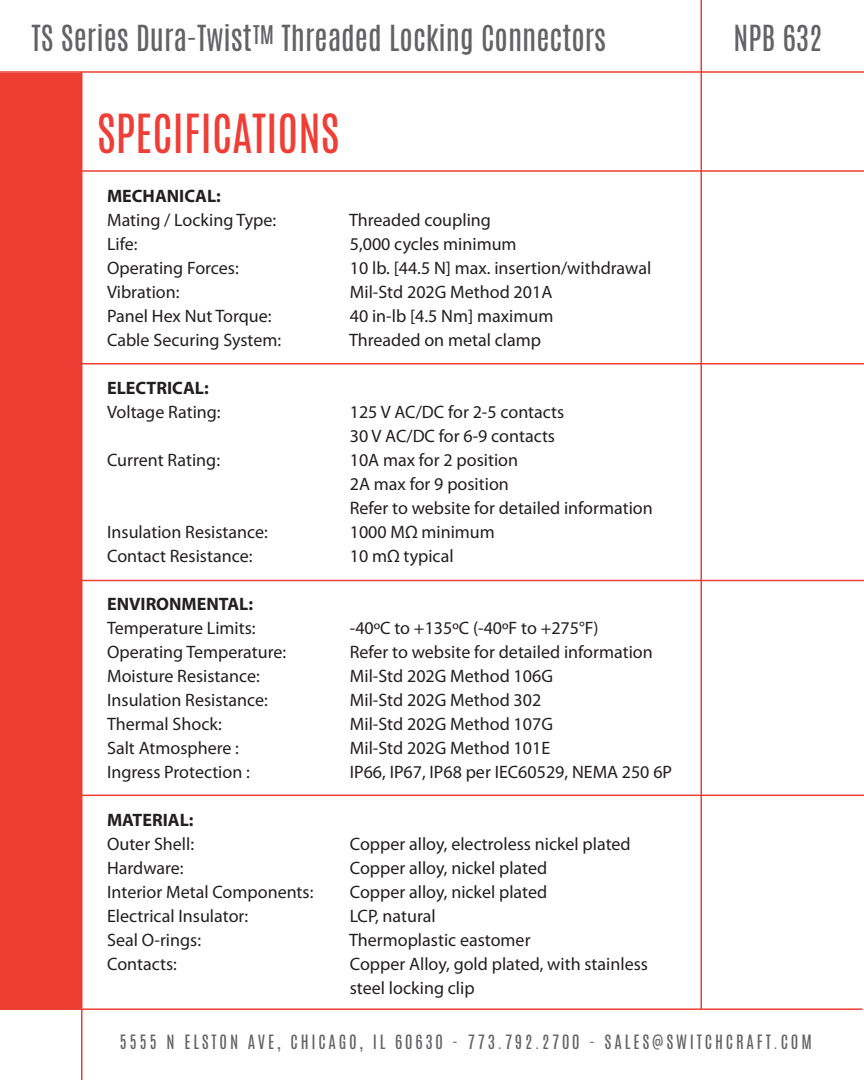
<style>
.page{position:relative;width:864px;height:1080px;background:#fff}
.page>*{position:absolute;margin:0;border:0;box-sizing:border-box;transform-origin:0 0}
.t1{font:45px "Antonio";color:#ee3e35}
.t2{font:30px "Antonio";color:#636366}
.t3{font:18px "Myriad Pro";color:#231f20}
.t4{font:700 18px "Myriad Pro";color:#231f20}
.t5{font:16.5px "Antonio";letter-spacing:.17em;color:#636366}
</style>
<div class="page">
<hr style="left:0;top:71px;width:864px;height:2px;background:#ee3e34">
<hr style="left:81px;top:72px;width:1px;height:936px;background:#ee3e34">
<hr style="left:81px;top:1008px;width:1px;height:72px;background:#ee3e34">
<hr style="left:0;top:1008px;width:863px;height:2px;background:#ee3e34">
<hr style="left:50px;top:170px;width:814px;height:2px;background:#ee3e34">
<hr style="left:52px;top:363px;width:812px;height:1px;background:#ee3e34">
<hr style="left:56px;top:580px;width:808px;height:1px;background:#ee3e34">
<div style="left:0;top:73px;width:81px;height:937px;background:#ee3e34"></div>
<hr style="left:700px;top:0;width:2px;height:1010px;background:#ee3e34">
<hr style="left:46px;top:795px;width:818px;height:1px;background:#ee3e34">
<p class="t2" style="left:32px;top:16px;width:576px">TS Series Dura-Twist™ Threaded Locking Connectors</p>
<p class="t2" style="left:734px;top:16px;width:90px">NPB 632</p>
<p class="t1" style="left:97px;top:100px;width:245px">SPECIFICATIONS</p>
<p class="t4" style="left:107px;top:184px;width:115px">MECHANICAL:</p>
<p class="t3" style="left:107px;top:208px;width:171px">Mating / Locking Type:</p>
<p class="t3" style="left:349px;top:208px;width:143px">Threaded coupling</p>
<p class="t3" style="left:107px;top:232px;width:32px">Life:</p>
<p class="t3" style="left:350px;top:232px;width:168px">5,000 cycles minimum</p>
<p class="t3" style="left:107px;top:256px;width:133px">Operating Forces:</p>
<p class="t3" style="left:350px;top:256px;width:303px">10 lb. [44.5 N] max. insertion/withdrawal</p>
<p class="t3" style="left:107px;top:280px;width:74px">Vibration:</p>
<p class="t3" style="left:350px;top:280px;width:204px">Mil-Std 202G Method 201A</p>
<p class="t3" style="left:107px;top:304px;width:166px">Panel Hex Nut Torque:</p>
<p class="t3" style="left:350px;top:304px;width:205px">40 in-lb [4.5 Nm] maximum</p>
<p class="t3" style="left:107px;top:328px;width:176px">Cable Securing System:</p>
<p class="t3" style="left:349px;top:328px;width:194px">Threaded on metal clamp</p>
<p class="t4" style="left:107px;top:376px;width:103px">ELECTRICAL:</p>
<p class="t3" style="left:107px;top:400px;width:115px">Voltage Rating:</p>
<p class="t3" style="left:350px;top:400px;width:216px">125 V AC/DC for 2-5 contacts</p>
<p class="t3" style="left:350px;top:424px;width:207px">30 V AC/DC for 6-9 contacts</p>
<p class="t3" style="left:107px;top:448px;width:114px">Current Rating:</p>
<p class="t3" style="left:350px;top:448px;width:170px">10A max for 2 position</p>
<p class="t3" style="left:350px;top:472px;width:161px">2A max for 9 position</p>
<p class="t3" style="left:350px;top:496px;width:304px">Refer to website for detailed information</p>
<p class="t3" style="left:107px;top:520px;width:162px">Insulation Resistance:</p>
<p class="t3" style="left:350px;top:520px;width:147px">1000 MΩ minimum</p>
<p class="t3" style="left:107px;top:544px;width:147px">Contact Resistance:</p>
<p class="t3" style="left:350px;top:544px;width:105px">10 mΩ typical</p>
<p class="t4" style="left:107px;top:592px;width:148px">ENVIRONMENTAL:</p>
<p class="t3" style="left:107px;top:616px;width:150px">Temperature Limits:</p>
<p class="t3" style="left:350px;top:616px;width:250px">-40ºC to +135ºC (-40ºF to +275°F)</p>
<p class="t3" style="left:107px;top:640px;width:181px">Operating Temperature:</p>
<p class="t3" style="left:350px;top:640px;width:304px">Refer to website for detailed information</p>
<p class="t3" style="left:107px;top:664px;width:154px">Moisture Resistance:</p>
<p class="t3" style="left:350px;top:664px;width:205px">Mil-Std 202G Method 106G</p>
<p class="t3" style="left:107px;top:688px;width:162px">Insulation Resistance:</p>
<p class="t3" style="left:350px;top:688px;width:193px">Mil-Std 202G Method 302</p>
<p class="t3" style="left:107px;top:712px;width:116px">Thermal Shock:</p>
<p class="t3" style="left:350px;top:712px;width:205px">Mil-Std 202G Method 107G</p>
<p class="t3" style="left:107px;top:736px;width:133px">Salt Atmosphere :</p>
<p class="t3" style="left:350px;top:736px;width:202px">Mil-Std 202G Method 101E</p>
<p class="t3" style="left:107px;top:760px;width:144px">Ingress Protection :</p>
<p class="t3" style="left:350px;top:760px;width:324px">IP66, IP67, IP68 per IEC60529, NEMA 250 6P</p>
<p class="t4" style="left:107px;top:808px;width:88px">MATERIAL:</p>
<p class="t3" style="left:107px;top:832px;width:89px">Outer Shell:</p>
<p class="t3" style="left:350px;top:832px;width:282px">Copper alloy, electroless nickel plated</p>
<p class="t3" style="left:107px;top:856px;width:78px">Hardware:</p>
<p class="t3" style="left:350px;top:856px;width:199px">Copper alloy, nickel plated</p>
<p class="t3" style="left:107px;top:880px;width:208px">Interior Metal Components:</p>
<p class="t3" style="left:350px;top:880px;width:199px">Copper alloy, nickel plated</p>
<p class="t3" style="left:107px;top:904px;width:143px">Electrical Insulator:</p>
<p class="t3" style="left:350px;top:904px;width:88px">LCP, natural</p>
<p class="t3" style="left:107px;top:928px;width:95px">Seal O-rings:</p>
<p class="t3" style="left:349px;top:928px;width:183px">Thermoplastic eastomer</p>
<p class="t3" style="left:107px;top:952px;width:71px">Contacts:</p>
<p class="t3" style="left:350px;top:952px;width:300px">Copper Alloy, gold plated, with stainless</p>
<p class="t3" style="left:350px;top:976px;width:126px">steel locking clip</p>
<p class="t5" style="left:120px;top:1030px;width:694px">5555 N ELSTON AVE, CHICAGO, IL 60630 - 773.792.2700 - SALES@SWITCHCRAFT.COM</p>
</div>
